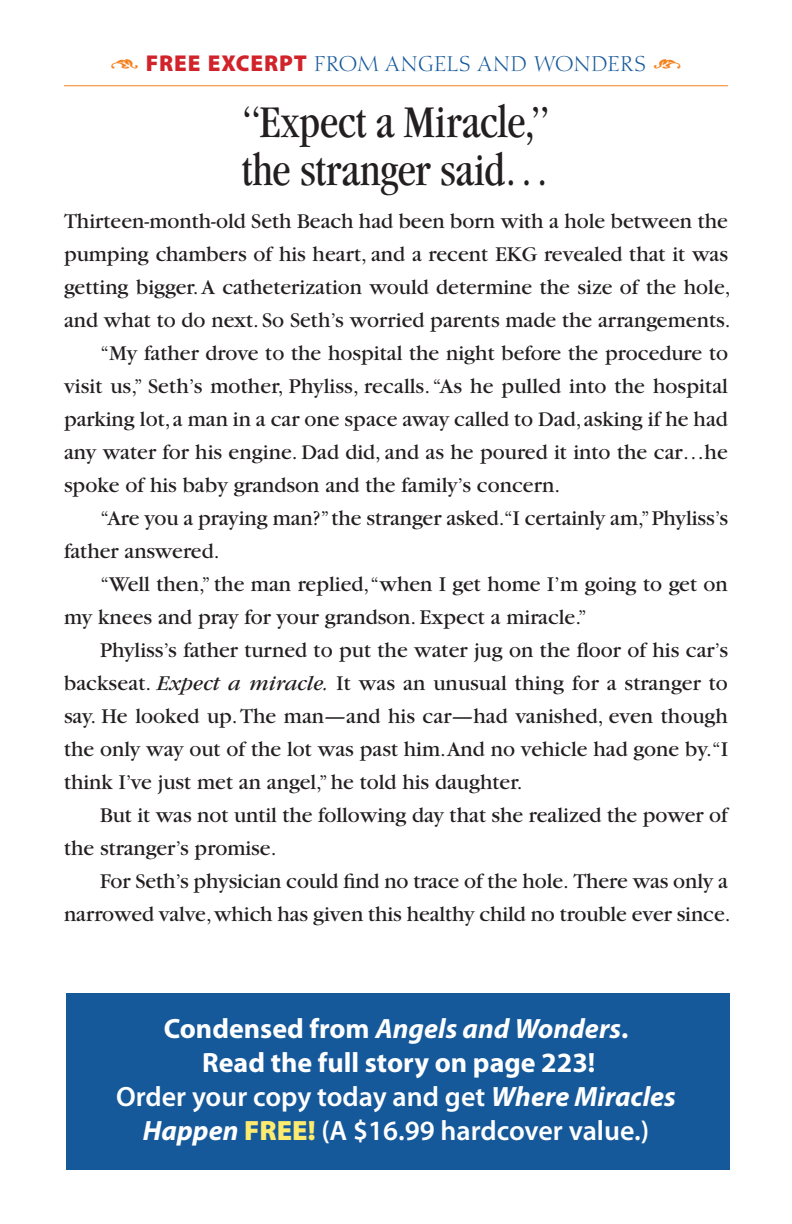
<style>
.page{position:relative;width:792px;height:1224px;background:#fff}
.page>*{position:absolute;margin:0;border:0;box-sizing:border-box;transform-origin:0 0}
.excerpt_head{font:condensed 47px/48px "Garamond";letter-spacing:-.005em;color:#231f20}
.tx2_no_indent{font:600 28px/34px "Myriad Pro";color:#fff;text-align:center}
.tx2_no_indent-2{font:700 28px/34px "Myriad Pro";color:#fff;text-align:center}
.excerpt_indent{font:22px/33px "Garamond";color:#231f20}
.excerpt_eyebrow{font:21px "Diotima LT Std";letter-spacing:.02em;color:#16599a}
.s1{font-family:"Type Embellishments Two";color:#f58220}
.s2{font-family:"Myriad Pro";font-weight:900;font-size:23px;color:#d1232a}
.s3{font-style:italic}
.s4{font-weight:700;font-style:italic}
.s5{font-weight:900;color:#fceb6f}
</style>
<div class="page">
<hr style="left:64px;top:85px;width:664px;height:1px;background:#f58220">
<div style="left:66px;top:994px;width:664px;height:176px;background:#16599a"></div>
<p class="excerpt_eyebrow" style="left:111px;top:52px;width:572px"><span class="s1">1</span> <span class="s2">FREE EXCERPT</span> FROM ANGELS AND WONDERS <span class="s1">2</span></p>
<p class="excerpt_head" style="left:242px;top:98px;width:310px">“Expect a Miracle,” the stranger said…</p>
<p class="excerpt_indent" style="left:64px;top:205px;width:668px">Thirteen-month-old Seth Beach had been born with a hole between the pumping chambers of his heart, and a recent EKG revealed that it was getting bigger. A catheterization would determine the size of the hole, and what to do next. So Seth’s worried parents made the arrangements.</p>
<p class="excerpt_indent" style="left:64px;top:337px;width:666px;text-align:justify;text-indent:36px">“My father drove to the hospital the night before the procedure to visit us,” Seth’s mother, Phyliss, recalls. “As he pulled into the hospital parking lot, a man in a car one space away called to Dad, asking if he had any water for his engine. Dad did, and as he poured it into the car…he spoke of his baby grandson and the family’s concern.</p>
<p class="excerpt_indent" style="left:64px;top:502px;width:666px;text-indent:36px">“Are you a praying man?” the stranger asked.“I certainly am,” Phyliss’s father answered.</p>
<p class="excerpt_indent" style="left:64px;top:568px;width:665px;text-indent:36px">“Well then,” the man replied,“when I get home I’m going to get on my knees and pray for your grandson. Expect a miracle.”</p>
<p class="excerpt_indent" style="left:64px;top:634px;width:666px;text-align:justify;text-indent:36px">Phyliss’s father turned to put the water jug on the floor of his car’s backseat. <span class="s3">Expect a miracle.</span> It was an unusual thing for a stranger to say. He looked up. The man—and his car—had vanished, even though the only way out of the lot was past him.And no vehicle had gone by.“I think I’ve just met an angel,” he told his daughter.</p>
<p class="excerpt_indent" style="left:64px;top:799px;width:665px;text-indent:36px">But it was not until the following day that she realized the power of the stranger’s promise.</p>
<p class="excerpt_indent" style="left:64px;top:865px;width:668px;text-align:right">For Seth’s physician could find no trace of the hole. There was only a narrowed valve, which has given this healthy child no trouble ever since.</p>
<p class="tx2_no_indent-2" style="left:164px;top:1012px;width:466px">Condensed from <span class="s3">Angels and Wonders</span>.<br>Read the full story on page 223!</p>
<p class="tx2_no_indent" style="left:116px;top:1080px;width:561px">Order your copy today and get <span class="s4">Where Miracles<br>Happen</span> <span class="s5">FREE!</span> (A $16.99 hardcover value.)</p>
</div>
